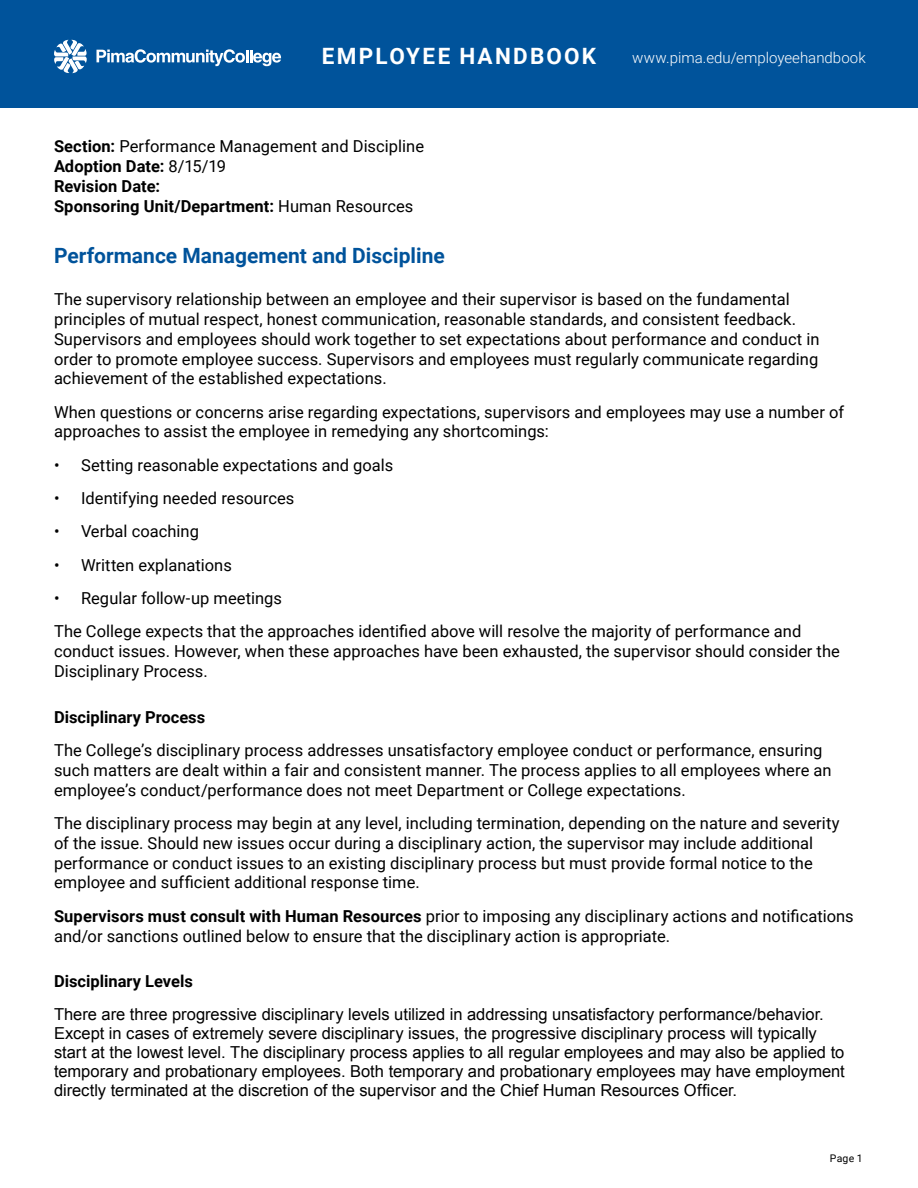
<style>
.page{position:relative;width:918px;height:1188px;background:#fff}
.page>*{position:absolute;margin:0;border:0;box-sizing:border-box;transform-origin:0 0}
.t1{font:700 22.5px "Roboto";letter-spacing:.1em;color:#fff}
.Heading_1{font:700 21px "Roboto";color:#00539b}
.Intro{font:16.5px/19.8px "Roboto";color:#000}
.t2{font:16.5px/18.9px "Arial";color:#000}
.Intro-2{font:700 16.5px "Roboto";letter-spacing:.005em;color:#000}
.Heading_2{font:700 16.5px "Roboto";color:#000}
.t3{font:300 15px "Roboto";color:#fff}
.t4{font:10.5px "Roboto";color:#000}
.s1{font-weight:700}
.s2{font-weight:400}
</style>
<div class="page">
<div style="left:0;top:0;width:918px;height:108px;background:#00539b"></div>
<svg style="left:54px;top:40px;width:33px;height:33px"></svg>
<svg style="left:97px;top:49px;width:184px;height:17px"></svg>
<h1 class="t1" style="left:322px;top:40px;width:276px">EMPLOYEE HANDBOOK</h1>
<p class="t3" style="left:632px;top:47px;width:235px">www.pima.edu/employeehandbook</p>
<p class="Intro" style="left:54px;top:136px;width:372px"><span class="s1">Section:</span> Performance Management and Discipline</p>
<p class="Intro-2" style="left:54px;top:155px;width:173px">Adoption Date: <span class="s2">8/15/19</span></p>
<p class="Intro-2" style="left:54px;top:174px;width:108px">Revision Date:</p>
<p class="Intro-2" style="left:54px;top:194px;width:361px">Sponsoring Unit/Department: <span class="s2">Human Resources</span></p>
<p class="Heading_1" style="left:54px;top:241px;width:392px">Performance Management and Discipline</p>
<p class="Intro" style="left:54px;top:289px;width:767px">The supervisory relationship between an employee and their supervisor is based on the fundamental principles of mutual respect, honest communication, reasonable standards, and consistent feedback.<br>Supervisors and employees should work together to set expectations about performance and conduct in order to promote employee success. Supervisors and employees must regularly communicate regarding achievement of the established expectations.</p>
<p class="Intro" style="left:54px;top:401px;width:792px">When questions or concerns arise regarding expectations, supervisors and employees may use a number of approaches to assist the employee in remedying any shortcomings:</p>
<p class="Intro" style="left:54px;top:454px;width:341px">• Setting reasonable expectations and goals</p>
<p class="Intro" style="left:54px;top:488px;width:242px">• Identifying needed resources</p>
<p class="Intro" style="left:54px;top:521px;width:147px">• Verbal coaching</p>
<p class="Intro" style="left:54px;top:554px;width:179px">• Written explanations</p>
<p class="Intro" style="left:54px;top:588px;width:230px">• Regular follow-up meetings</p>
<p class="Intro" style="left:54px;top:621px;width:787px">The College expects that the approaches identified above will resolve the majority of performance and conduct issues. However, when these approaches have been exhausted, the supervisor should consider the<br>Disciplinary Process.</p>
<p class="Heading_2" style="left:54px;top:705px;width:153px">Disciplinary Process</p>
<p class="Intro" style="left:54px;top:740px;width:779px">The College’s disciplinary process addresses unsatisfactory employee conduct or performance, ensuring such matters are dealt within a fair and consistent manner. The process applies to all employees where an employee’s conduct/performance does not meet Department or College expectations.</p>
<p class="Intro" style="left:54px;top:813px;width:787px">The disciplinary process may begin at any level, including termination, depending on the nature and severity of the issue. Should new issues occur during a disciplinary action, the supervisor may include additional performance or conduct issues to an existing disciplinary process but must provide formal notice to the employee and sufficient additional response time.</p>
<p class="Intro" style="left:54px;top:905px;width:801px"><span class="s1">Supervisors must consult with Human Resources</span> prior to imposing any disciplinary actions and notifications and/or sanctions outlined below to ensure that the disciplinary action is appropriate.</p>
<p class="Heading_2" style="left:54px;top:970px;width:140px">Disciplinary Levels</p>
<p class="t2" style="left:54px;top:1005px;width:792px">There are three progressive disciplinary levels utilized in addressing unsatisfactory performance/behavior.<br>Except in cases of extremely severe disciplinary issues, the progressive disciplinary process will typically start at the lowest level. The disciplinary process applies to all regular employees and may also be applied to temporary and probationary employees. Both temporary and probationary employees may have employment directly terminated at the discretion of the supervisor and the Chief Human Resources Officer.</p>
<p class="t4" style="left:830px;top:1151px;width:34px">Page 1</p>
</div>
